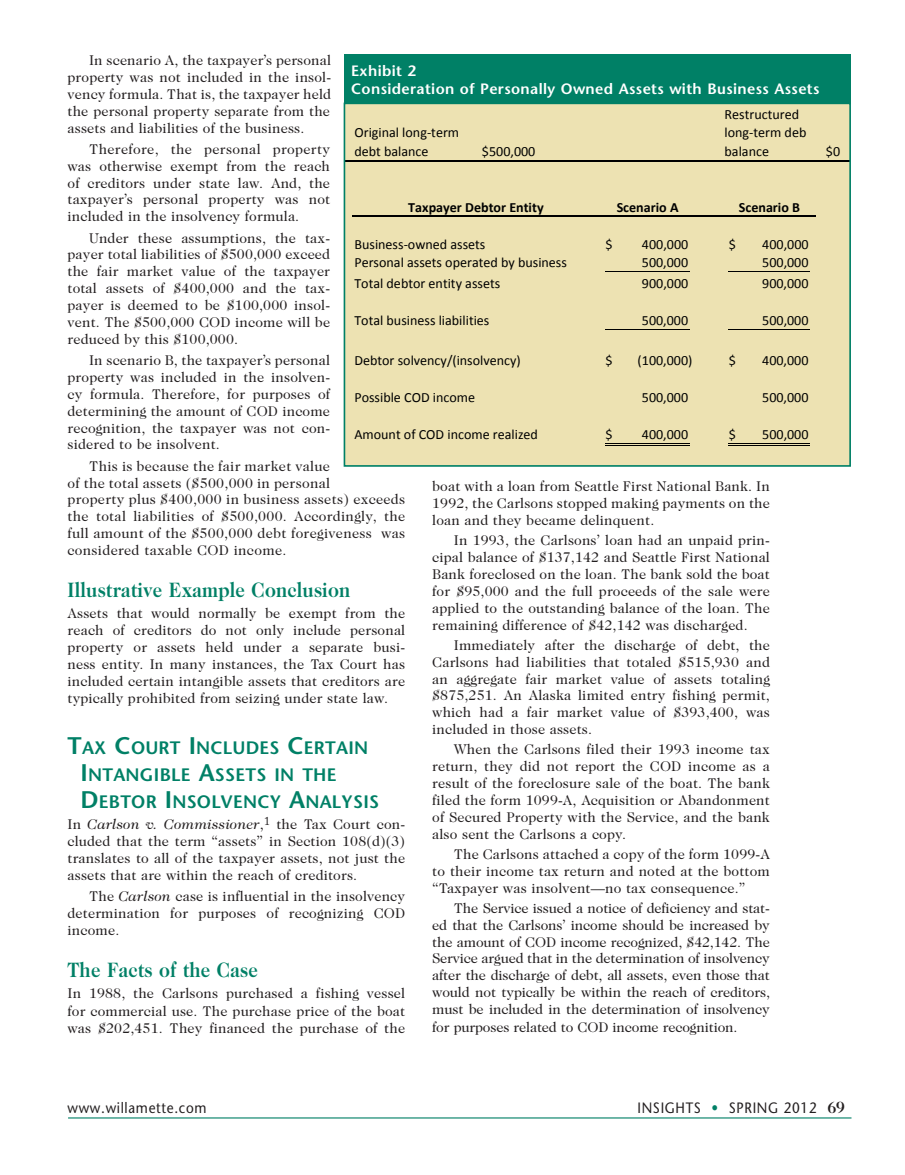
<style>
.page{position:relative;width:905px;height:1175px;background:#fff}
.page>*{position:absolute;margin:0;border:0;box-sizing:border-box;transform-origin:0 0}
.Sub_Heads_Caslon{font:700 21px "Caslon Two Twenty Four";letter-spacing:.01em;color:#008066;scale:.9 1}
.Sub_Heads_Stone{font:600 18px/27px "Stone Sans";letter-spacing:.015em;color:#008066}
.Exhibit_heading{font:600 15px "Stone Sans";letter-spacing:.025em;color:#fff}
.t1{font:15px "Stone Sans";letter-spacing:.05em;color:#231f20;scale:.9 1}
.body{font:14.25px/16.8px "Caslon Two Twenty Four";letter-spacing:.01em;color:#231f20;text-align:justify}
.body__Intro_Paragr{font:14.25px/16.8px "Caslon Two Twenty Four";letter-spacing:.01em;color:#231f20;text-align:justify}
.t2{font:14.1px/18.5px "Calibri";color:#000}
.t3{font:700 14.1px "Calibri";color:#000}
.s1{font-size:24px}
.s2{font-style:italic}
.s3{color:#008066}
.s4{font-family:"Caslon Two Twenty Four";font-weight:700;font-size:16.5px}
</style>
<div class="page">
<hr style="left:68px;top:1117px;width:783px;height:1px;background:#008066">
<div style="left:344px;top:54px;width:506px;height:50px;background:#008066"></div>
<div style="left:344px;top:103px;width:506px;height:363px;background:#ede2b2"></div>
<hr style="left:605px;top:271px;width:84px;height:1px;background:#000">
<hr style="left:728px;top:271px;width:82px;height:1px;background:#000">
<hr style="left:605px;top:329px;width:84px;height:1px;background:#000">
<hr style="left:728px;top:329px;width:82px;height:1px;background:#000">
<hr style="left:605px;top:443px;width:84px;height:1px;background:#000">
<hr style="left:605px;top:444px;width:84px;height:1px;background:#000">
<hr style="left:728px;top:443px;width:82px;height:1px;background:#000">
<hr style="left:728px;top:444px;width:82px;height:1px;background:#000">
<hr style="left:344px;top:160px;width:506px;height:1px;background:#000">
<hr style="left:352px;top:215px;width:463px;height:2px;background:#000">
<div style="left:343px;top:103px;width:508px;height:364px;border:2px solid #008066"></div>
<p class="body" style="left:67px;top:52px;width:265px;text-indent:22px">In scenario A, the taxpayer’s personal property was not included in the insol&shy;vency formula. That is, the taxpayer held the personal property separate from the assets and liabilities of the business.</p>
<p class="body" style="left:67px;top:140px;width:264px;text-indent:22px">Therefore, the personal property was otherwise exempt from the reach of creditors under state law. And, the taxpayer’s personal property was not included in the insolvency formula.</p>
<p class="body" style="left:67px;top:229px;width:264px;text-indent:22px">Under these assumptions, the tax&shy;payer total liabilities of $500,000 exceed the fair market value of the taxpayer total assets of $400,000 and the tax&shy;payer is deemed to be $100,000 insol&shy;vent. The $500,000 COD income will be reduced by this $100,000.</p>
<p class="body" style="left:67px;top:352px;width:264px;text-indent:22px">In scenario B, the taxpayer’s personal property was included in the insolven&shy;cy formula. Therefore, for purposes of determining the amount of COD income recognition, the taxpayer was not con&shy;sidered to be insolvent.</p>
<p class="body" style="left:67px;top:457px;width:339px;text-align:left;text-indent:22px">This is because the fair market value<br>of the total assets ($500,000 in personal<br>property plus $400,000 in business assets) exceeds the total liabilities of $500,000. Accordingly, the full amount of the $500,000 debt foregiveness was considered taxable COD income.</p>
<p class="Sub_Heads_Caslon" style="left:68px;top:577px;width:316px">Illustrative Example Conclusion</p>
<p class="body__Intro_Paragr" style="left:68px;top:605px;width:339px">Assets that would normally be exempt from the reach of creditors do not only include personal property or assets held under a separate busi&shy;ness entity. In many instances, the Tax Court has included certain intangible assets that creditors are typically prohibited from seizing under state law.</p>
<p class="Sub_Heads_Stone" style="left:80px;top:734px;width:300px;text-indent:-13px"><span class="s1">T</span>AX <span class="s1">C</span>OURT <span class="s1">I</span>NCLUDES <span class="s1">C</span>ERTAI N<br><span class="s1">I</span>NTANGI BLE <span class="s1">A</span>SSETS I N THE<br><span class="s1">D</span> EBTOR <span class="s1">I</span>NSOLVENCY <span class="s1">A</span>NALYSIS</p>
<p class="body__Intro_Paragr" style="left:68px;top:816px;width:339px">In <span class="s2">Carlson v. Commissioner</span>,<sup>1</sup> the Tax Court con&shy;cluded that the term “assets” in Section 108(d)(3) translates to all of the taxpayer assets, not just the assets that are within the reach of creditors.</p>
<p class="body" style="left:68px;top:887px;width:339px;text-indent:22px">The <span class="s2">Carlson</span> case is influential in the insolvency determination for purposes of recognizing COD income.</p>
<p class="Sub_Heads_Caslon" style="left:68px;top:957px;width:213px">The Facts of the Case</p>
<p class="body__Intro_Paragr" style="left:68px;top:984px;width:339px;line-height:17.2px">In 1988, the Carlsons purchased a fishing vessel for commercial use. The purchase price of the boat was $202,451. They financed the purchase of the</p>
<p class="Exhibit_heading" style="left:351px;top:61px;width:66px">Exhibit 2</p>
<p class="Exhibit_heading" style="left:351px;top:79px;width:470px">Consideration of Personally Owned Assets with Business Assets</p>
<p class="t2" style="left:354px;top:123px;width:106px">Original long‐term debt balance</p>
<p class="t2" style="left:724px;top:105px;width:83px">Restructured long‐term deb balance</p>
<p class="t2" style="left:482px;top:142px;width:55px">$500,000</p>
<p class="t2" style="left:825px;top:142px;width:16px">$0</p>
<p class="t3" style="left:408px;top:198px;width:137px">Taxpayer Debtor Entity</p>
<p class="t3" style="left:616px;top:198px;width:63px">Scenario A</p>
<p class="t3" style="left:738px;top:198px;width:63px">Scenario B</p>
<p class="t2" style="left:354px;top:235px;width:132px">Business‐owned assets</p>
<p class="t2" style="left:605px;top:235px;width:9px">$</p>
<p class="t2" style="left:642px;top:235px;width:48px">400,000</p>
<p class="t2" style="left:728px;top:235px;width:9px">$</p>
<p class="t2" style="left:762px;top:235px;width:48px">400,000</p>
<p class="t2" style="left:354px;top:253px;width:214px">Personal assets operated by business</p>
<p class="t2" style="left:642px;top:253px;width:48px">500,000</p>
<p class="t2" style="left:762px;top:253px;width:48px">500,000</p>
<p class="t2" style="left:354px;top:274px;width:147px">Total debtor entity assets</p>
<p class="t2" style="left:642px;top:274px;width:48px">900,000</p>
<p class="t2" style="left:762px;top:274px;width:48px">900,000</p>
<p class="t2" style="left:354px;top:311px;width:136px">Total business liabilities</p>
<p class="t2" style="left:642px;top:311px;width:48px">500,000</p>
<p class="t2" style="left:762px;top:311px;width:48px">500,000</p>
<p class="t2" style="left:354px;top:351px;width:168px">Debtor solvency/(insolvency)</p>
<p class="t2" style="left:605px;top:351px;width:9px">$</p>
<p class="t2" style="left:637px;top:351px;width:56px">(100,000)</p>
<p class="t2" style="left:728px;top:351px;width:9px">$</p>
<p class="t2" style="left:762px;top:351px;width:48px">400,000</p>
<p class="t2" style="left:354px;top:388px;width:122px">Possible COD income</p>
<p class="t2" style="left:642px;top:388px;width:48px">500,000</p>
<p class="t2" style="left:762px;top:388px;width:48px">500,000</p>
<p class="t2" style="left:354px;top:425px;width:185px">Amount of COD income realized</p>
<p class="t2" style="left:605px;top:425px;width:9px">$</p>
<p class="t2" style="left:642px;top:425px;width:48px">400,000</p>
<p class="t2" style="left:728px;top:425px;width:9px">$</p>
<p class="t2" style="left:762px;top:425px;width:48px">500,000</p>
<p class="body__Intro_Paragr" style="left:432px;top:478px;width:339px">boat with a loan from Seattle First National Bank. In 1992, the Carlsons stopped making payments on the loan and they became delinquent.</p>
<p class="body" style="left:432px;top:532px;width:339px;text-indent:22px">In 1993, the Carlsons’ loan had an unpaid prin&shy;cipal balance of $137,142 and Seattle First National Bank foreclosed on the loan. The bank sold the boat for $95,000 and the full proceeds of the sale were applied to the outstanding balance of the loan. The remaining difference of $42,142 was discharged.</p>
<p class="body" style="left:432px;top:636px;width:339px;text-indent:22px">Immediately after the discharge of debt, the Carlsons had liabilities that totaled $515,930 and an aggregate fair market value of assets totaling $875,251. An Alaska limited entry fishing permit, which had a fair market value of $393,400, was included in those assets.</p>
<p class="body" style="left:432px;top:741px;width:339px;text-indent:22px">When the Carlsons filed their 1993 income tax return, they did not report the COD income as a result of the foreclosure sale of the boat. The bank filed the form 1099-A, Acquisition or Abandonment of Secured Property with the Service, and the bank also sent the Carlsons a copy.</p>
<p class="body" style="left:432px;top:845px;width:339px;text-indent:22px">The Carlsons attached a copy of the form 1099-A to their income tax return and noted at the bottom “Taxpayer was insolvent—no tax consequence.”</p>
<p class="body" style="left:432px;top:899px;width:339px;text-indent:22px">The Service issued a notice of deficiency and stat&shy;ed that the Carlsons’ income should be increased by the amount of COD income recognized, $42,142. The Service argued that in the determination of insolvency after the discharge of debt, all assets, even those that would not typically be within the reach of creditors, must be included in the determination of insolvency for purposes related to COD income recognition.</p>
<p class="t1" style="left:68px;top:1098px;width:156px">www.willamette.com</p>
<p class="t1" style="left:637px;top:1098px;width:232px">INSIGHTS <span class="s3">•</span> SPRING 2012 <span class="s4">69</span></p>
</div>
